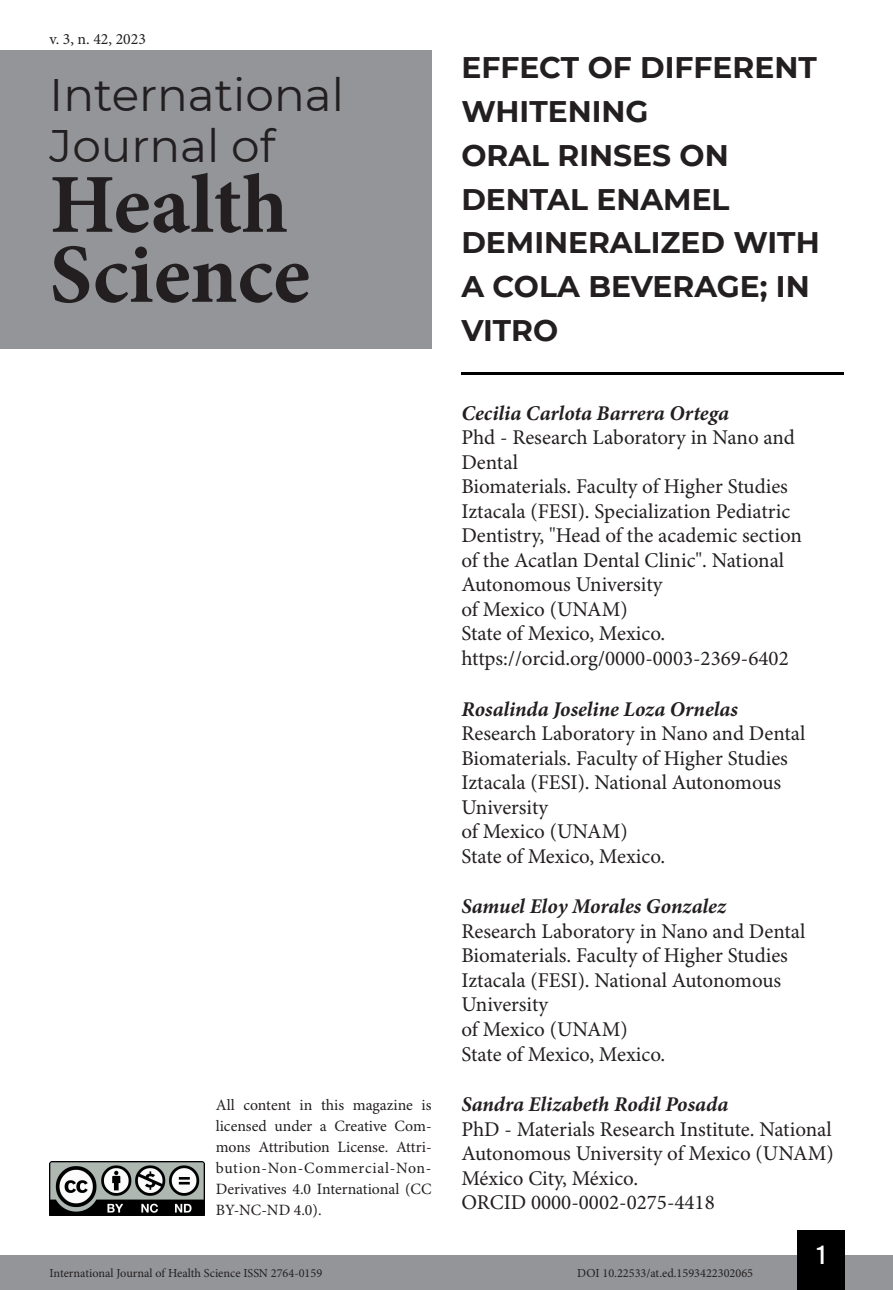
<style>
.page{position:relative;width:893px;height:1290px;background:#fff}
.page>*{position:absolute;margin:0;border:0;box-sizing:border-box;transform-origin:0 0}
.t1{font:700 84px/70px "Minion Pro";color:#231f20}
.t2{font:45.5px/50.8px "Montserrat";color:#231f20}
.t3{font:700 29.75px/43.8px "Montserrat";color:#231f20}
.t4{font:26.25px "Bebas Kai";color:#fff}
.t5{font:21px/24.5px "Minion Pro";color:#231f20}
.t6{font:italic 700 21px "Minion Pro";color:#231f20}
.t7{font:15.75px/21px "Minion Pro";color:#231f20;text-align:justify}
.t8{font:12.25px "Minion Pro";color:#231f20}
</style>
<div class="page">
<div style="left:0;top:1255px;width:893px;height:35px;background:#939598"></div>
<div style="left:797px;top:1230px;width:48px;height:60px;background:#000"></div>
<img style="left:50px;top:1161px;width:154px;height:54px">
<div style="left:0;top:50px;width:432px;height:298px;background:#939598"></div>
<hr style="left:461px;top:372px;width:382px;height:3px;background:#000">
<p class="t7" style="left:50px;top:29px;width:98px">v. 3, n. 42, 2023</p>
<h2 class="t2" style="left:50px;top:68px;width:296px">International<br>Journal of</h2>
<h1 class="t1" style="left:50px;top:169px;width:262px">Health<br>Science</h1>
<p class="t7" style="left:216px;top:1095px;width:217px">All content in this magazine is licensed under a Creative Com&shy;mons Attribution License. Attri&shy;bution-Non-Commercial-Non-Derivatives 4.0 International (CC BY-NC-ND 4.0).</p>
<h3 class="t3" style="left:461px;top:44px;width:360px">EFFECT OF DIFFERENT<br>WHITENING<br>ORAL RINSES ON<br>DENTAL ENAMEL<br>DEMINERALIZED WITH<br>A COLA BEVERAGE; IN<br>VITRO</h3>
<p class="t6" style="left:461px;top:398px;width:269px">Cecilia Carlota Barrera Ortega</p>
<p class="t5" style="left:461px;top:426px;width:342px">Phd - Research Laboratory in Nano and<br>Dental<br>Biomaterials. Faculty of Higher Studies<br>Iztacala (FESI). Specialization Pediatric<br>Dentistry, "Head of the academic section of the Acatlan Dental Clinic". National<br>Autonomous University<br>of Mexico (UNAM)<br>State of Mexico, Mexico. https://orcid.org/0000-0003-2369-6402</p>
<p class="t6" style="left:461px;top:694px;width:278px">Rosalinda Joseline Loza Ornelas</p>
<p class="t5" style="left:461px;top:722px;width:346px">Research Laboratory in Nano and Dental<br>Biomaterials. Faculty of Higher Studies<br>Iztacala (FESI). National Autonomous<br>University<br>of Mexico (UNAM)<br>State of Mexico, Mexico.</p>
<p class="t6" style="left:461px;top:892px;width:266px">Samuel Eloy Morales Gonzalez</p>
<p class="t5" style="left:461px;top:920px;width:346px">Research Laboratory in Nano and Dental<br>Biomaterials. Faculty of Higher Studies<br>Iztacala (FESI). National Autonomous<br>University<br>of Mexico (UNAM)<br>State of Mexico, Mexico.</p>
<p class="t6" style="left:461px;top:1089px;width:268px">Sandra Elizabeth Rodil Posada</p>
<p class="t5" style="left:461px;top:1117px;width:374px">PhD - Materials Research Institute. National Autonomous University of Mexico (UNAM)<br>México City, México.<br>ORCID 0000-0002-0275-4418</p>
<p class="t4" style="left:817px;top:1241px;width:10px">1</p>
<p class="t8" style="left:50px;top:1266px;width:274px">International Journal of Health Science ISSN 2764-0159</p>
<p class="t8" style="left:577px;top:1266px;width:177px">DOI 10.22533/at.ed.1593422302065</p>
</div>
